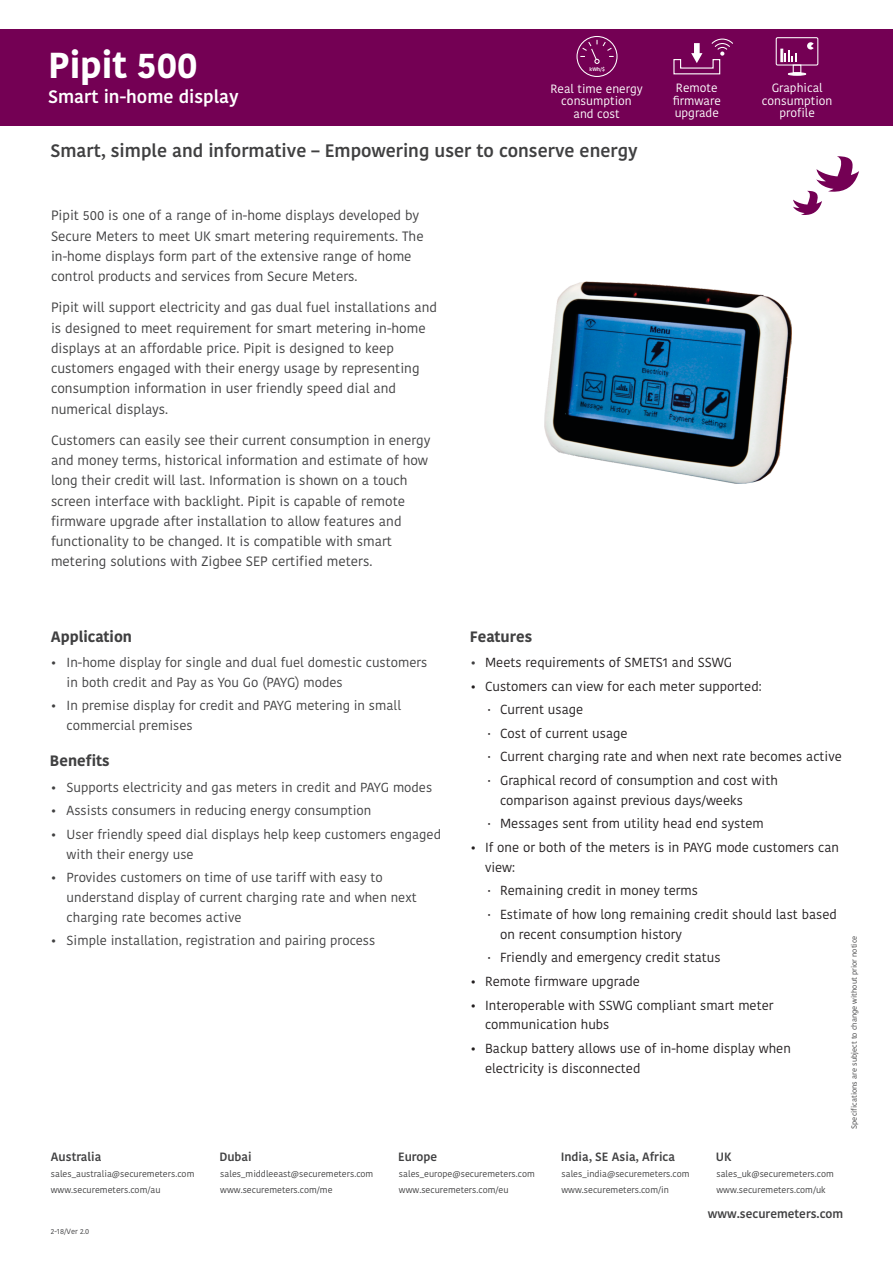
<style>
.page{position:relative;width:893px;height:1263px;background:#fff}
.page>*{position:absolute;margin:0;border:0;box-sizing:border-box;transform-origin:0 0}
.t1{font:700 36px "Kohinoor Devanagari";color:#fff}
.t2{font:600 18px "Kohinoor Devanagari";color:#404041}
.t3{font:600 18px "Kohinoor Devanagari";color:#fff}
.t4{font:700 15px "Kohinoor Devanagari";color:#404041}
.t5{font:13.5px/20.2px "Kohinoor Devanagari";color:#404041}
.t6{font:13.2px/23.5px "Kohinoor Devanagari";color:#231f20}
.t7{font:13.2px/19.6px "Kohinoor Devanagari";color:#404041}
.t8{font:12px/12.6px "Kohinoor Devanagari";color:#fff;text-align:center}
.t9{font:600 12px "Kohinoor Devanagari";color:#404041}
.t10{font:9px/16.2px "Kohinoor Devanagari";color:#404041}
.t11{font:7.5px "Kohinoor Devanagari";color:#404041}
.t12{font:600 5.25px "Kohinoor Devanagari";color:#fff}
</style>
<div class="page">
<div style="left:0;top:30px;width:893px;height:96px;background:#740054"></div>
<img style="left:544px;top:282px;width:248px;height:201px">
<svg style="left:673px;top:38px;width:60px;height:37px"></svg>
<div style="left:576px;top:36px;width:41px;height:41px;border:1px solid #fff;border-radius:50%"></div>
<svg style="left:580px;top:40px;width:34px;height:24px"></svg>
<svg style="left:788px;top:72px;width:18px;height:4px"></svg>
<div style="left:776px;top:37px;width:42px;height:29px;border:1px solid #fff"></div>
<svg style="left:780px;top:48px;width:17px;height:14px"></svg>
<svg style="left:807px;top:42px;width:7px;height:8px"></svg>
<div style="left:793px;top:65px;width:8px;height:8px;border:1px solid #fff"></div>
<svg style="left:793px;top:156px;width:66px;height:59px"></svg>
<h1 class="t1" style="left:48px;top:40px;width:151px">Pipit 500</h1>
<h2 class="t3" style="left:48px;top:84px;width:192px">Smart in-home display</h2>
<h2 class="t2" style="left:50px;top:138px;width:589px">Smart, simple and informative – Empowering user to conserve energy</h2>
<p class="t12" style="left:590px;top:66px;width:17px">kWh/$</p>
<p class="t8" style="left:550px;top:82px;width:94px">Real time energy consumption and cost</p>
<p class="t8" style="left:762px;top:82px;width:72px">Graphical consumption profile</p>
<p class="t8" style="left:673px;top:82px;width:50px;text-align:left">Remote firmware upgrade</p>
<p class="t5" style="left:51px;top:206px;width:374px">Pipit 500 is one of a range of in-home displays developed by Secure Meters to meet UK smart metering requirements. The in-home displays form part of the extensive range of home control products and services from Secure Meters.</p>
<p class="t5" style="left:51px;top:297px;width:387px">Pipit will support electricity and gas dual fuel installations and is designed to meet requirement for smart metering in-home displays at an affordable price. Pipit is designed to keep customers engaged with their energy usage by representing consumption information in user friendly speed dial and numerical displays.</p>
<p class="t5" style="left:51px;top:430px;width:381px">Customers can easily see their current consumption in energy and money terms, historical information and estimate of how long their credit will last. Information is shown on a touch screen interface with backlight. Pipit is capable of remote firmware upgrade after installation to allow features and functionality to be changed. It is compatible with smart metering solutions with Zigbee SEP certified meters.</p>
<p class="t4" style="left:51px;top:626px;width:83px">Application</p>
<p class="t7" style="left:67px;top:652px;width:362px">In-home display for single and dual fuel domestic customers in both credit and Pay as You Go (PAYG) modes</p>
<p class="t7" style="left:67px;top:696px;width:336px">In premise display for credit and PAYG metering in small commercial premises</p>
<p class="t4" style="left:470px;top:626px;width:64px">Features</p>
<p class="t6" style="left:485px;top:650px;width:249px">Meets requirements of SMETS1 and SSWG</p>
<p class="t6" style="left:485px;top:674px;width:278px">Customers can view for each meter supported:</p>
<p class="t6" style="left:500px;top:698px;width:85px">Current usage</p>
<p class="t6" style="left:500px;top:721px;width:129px">Cost of current usage</p>
<p class="t6" style="left:500px;top:745px;width:343px">Current charging rate and when next rate becomes active</p>
<p class="t6" style="left:500px;top:769px;width:279px">Graphical record of consumption and cost with</p>
<p class="t6" style="left:500px;top:788px;width:244px">comparison against previous days/weeks</p>
<p class="t6" style="left:500px;top:812px;width:265px">Messages sent from utility head end system</p>
<p class="t6" style="left:485px;top:836px;width:355px">If one or both of the meters is in PAYG mode customers can</p>
<p class="t6" style="left:500px;top:855px;width:338px;text-indent:-15px">view:<br>Remaining credit in money terms<br>Estimate of how long remaining credit should last based</p>
<p class="t6" style="left:500px;top:922px;width:183px">on recent consumption history</p>
<p class="t6" style="left:500px;top:946px;width:222px">Friendly and emergency credit status</p>
<p class="t6" style="left:485px;top:969px;width:156px">Remote firmware upgrade</p>
<p class="t6" style="left:485px;top:993px;width:290px">Interoperable with SSWG compliant smart meter</p>
<p class="t6" style="left:485px;top:1013px;width:307px">communication hubs<br>Backup battery allows use of in-home display when</p>
<p class="t6" style="left:485px;top:1056px;width:157px">electricity is disconnected</p>
<p class="t4" style="left:50px;top:750px;width:61px">Benefits</p>
<p class="t7" style="left:67px;top:775px;width:376px;line-height:23.5px">Supports electricity and gas meters in credit and PAYG modes<br>Assists consumers in reducing energy consumption<br>User friendly speed dial displays help keep customers engaged</p>
<p class="t7" style="left:67px;top:842px;width:318px;line-height:23.5px">with their energy use<br>Provides customers on time of use tariff with easy to</p>
<p class="t7" style="left:67px;top:888px;width:352px">understand display of current charging rate and when next charging rate becomes active</p>
<p class="t7" style="left:67px;top:931px;width:310px">Simple installation, registration and pairing process</p>
<p class="t11" style="left:849px;top:1129px;width:194px;rotate:-90deg">Specifications are subject to change without prior notice</p>
<p class="t9" style="left:51px;top:1148px;width:52px">Australia</p>
<p class="t10" style="left:51px;top:1166px;width:145px">sales_australia@securemeters.com www.securemeters.com/au</p>
<p class="t10" style="left:716px;top:1166px;width:119px">sales_uk@securemeters.com www.securemeters.com/uk</p>
<p class="t9" style="left:219px;top:1148px;width:34px">Dubai</p>
<p class="t10" style="left:220px;top:1166px;width:155px">sales_middleeast@securemeters.com www.securemeters.com/me</p>
<p class="t9" style="left:561px;top:1148px;width:116px">India, SE Asia, Africa</p>
<p class="t9" style="left:716px;top:1148px;width:17px">UK</p>
<p class="t10" style="left:561px;top:1166px;width:129px">sales_india@securemeters.com www.securemeters.com/in</p>
<p class="t9" style="left:398px;top:1148px;width:41px">Europe</p>
<p class="t10" style="left:399px;top:1166px;width:137px">sales_europe@securemeters.com www.securemeters.com/eu</p>
<p class="t11" style="left:51px;top:1226px;width:40px">2-18/Ver 2.0</p>
<p class="t9" style="left:708px;top:1206px;width:137px">www.securemeters.com</p>
</div>
